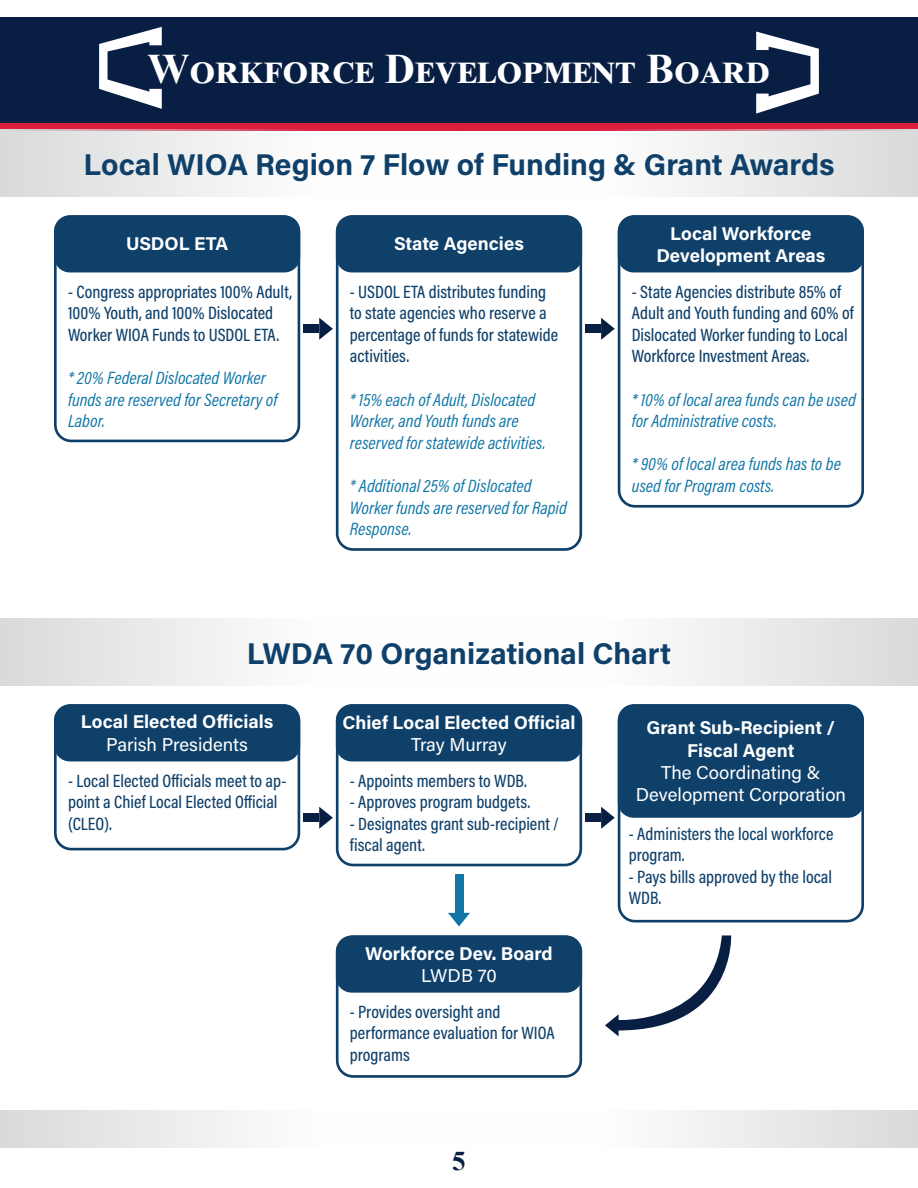
<style>
.page{position:relative;width:918px;height:1188px;background:#fff}
.page>*{position:absolute;margin:0;border:0;box-sizing:border-box;transform-origin:0 0}
.t1{font:700 42px "Times New Roman";letter-spacing:.025em;color:#fff}
.t2{font:700 30px "Acumin Pro";color:#0f406a}
.t3{font:700 27px "Times New Roman";color:#081e43}
.t4{font:700 18.6px "Acumin Pro";color:#fff}
.t5{font:18.6px "Acumin Pro";color:#fff}
.t6{font:500 18px/21.6px "Acumin Pro Cond";color:#0f406a}
.t7{font:italic 18px/21.6px "Acumin Pro Cond";color:#1176a6}
</style>
<div class="page">
<div style="left:0;top:17px;width:918px;height:106px;background:#081e43"></div>
<div style="left:0;top:123px;width:918px;height:8px;background:#db1f40"></div>
<svg style="left:99px;top:27px;width:63px;height:82px"></svg>
<svg style="left:756px;top:32px;width:63px;height:82px"></svg>
<div style="left:460px;top:1110px;width:458px;height:37px;background:linear-gradient(to right,#fff,#dcddde)"></div>
<div style="left:0;top:1110px;width:460px;height:37px;background:linear-gradient(to right,#dcddde,#fff)"></div>
<div style="left:460px;top:130px;width:458px;height:67px;background:linear-gradient(to right,#fff,#dcddde)"></div>
<div style="left:460px;top:619px;width:458px;height:67px;background:linear-gradient(to right,#fff,#dcddde)"></div>
<div style="left:0;top:130px;width:460px;height:67px;background:linear-gradient(to right,#dcddde,#fff)"></div>
<div style="left:0;top:619px;width:460px;height:67px;background:linear-gradient(to right,#dcddde,#fff)"></div>
<div style="left:54px;top:215px;width:246px;height:227px;border:3px solid #0f406a;border-radius:16px"></div>
<div style="left:54px;top:704px;width:246px;height:146px;border:3px solid #0f406a;border-radius:16px"></div>
<div style="left:618px;top:215px;width:246px;height:293px;border:3px solid #0f406a;border-radius:16px"></div>
<div style="left:618px;top:704px;width:246px;height:219px;border:3px solid #0f406a;border-radius:16px"></div>
<div style="left:336px;top:215px;width:246px;height:336px;border:3px solid #0f406a;border-radius:16px"></div>
<div style="left:336px;top:704px;width:246px;height:162px;border:3px solid #0f406a;border-radius:16px"></div>
<div style="left:336px;top:935px;width:246px;height:143px;border:3px solid #0f406a;border-radius:16px"></div>
<div style="left:54px;top:215px;width:246px;height:57px;background:#0f406a;border-radius:16px"></div>
<div style="left:54px;top:704px;width:246px;height:57px;background:#0f406a;border-radius:16px"></div>
<div style="left:618px;top:215px;width:246px;height:57px;background:#0f406a;border-radius:16px"></div>
<div style="left:618px;top:704px;width:246px;height:114px;background:#0f406a;border-radius:16px"></div>
<div style="left:336px;top:215px;width:246px;height:57px;background:#0f406a;border-radius:16px"></div>
<div style="left:336px;top:704px;width:246px;height:57px;background:#0f406a;border-radius:16px"></div>
<div style="left:336px;top:935px;width:246px;height:58px;background:#0f406a;border-radius:16px"></div>
<svg style="left:601px;top:318px;width:14px;height:22px"></svg>
<div style="left:585px;top:324px;width:16px;height:9px;background:#081e43"></div>
<svg style="left:601px;top:807px;width:14px;height:22px"></svg>
<div style="left:585px;top:813px;width:16px;height:9px;background:#081e43"></div>
<svg style="left:448px;top:913px;width:22px;height:13px"></svg>
<div style="left:455px;top:875px;width:8px;height:38px;background:#1176a6"></div>
<svg style="left:319px;top:318px;width:14px;height:22px"></svg>
<div style="left:303px;top:324px;width:16px;height:9px;background:#081e43"></div>
<svg style="left:319px;top:807px;width:14px;height:22px"></svg>
<div style="left:303px;top:813px;width:16px;height:9px;background:#081e43"></div>
<svg style="left:605px;top:935px;width:127px;height:101px"></svg>
<p class="t1" style="left:148px;top:39px;width:624px">Workforce Development Board</p>
<p class="t2" style="left:83px;top:143px;width:753px">Local WIOA Region 7 Flow of Funding &amp; Grant Awards</p>
<p class="t4" style="left:126px;top:230px;width:104px">USDOL ETA</p>
<p class="t6" style="left:68px;top:280px;width:226px">- Congress appropriates 100% Adult,<br>100% Youth, and 100% Dislocated<br>Worker WIOA Funds to USDOL ETA.</p>
<p class="t7" style="left:68px;top:367px;width:211px">* 20% Federal Dislocated Worker funds are reserved for Secretary of<br>Labor.</p>
<p class="t4" style="left:394px;top:230px;width:131px">State Agencies</p>
<p class="t6" style="left:350px;top:280px;width:210px">- USDOL ETA distributes funding to state agencies who reserve a percentage of funds for statewide activities.</p>
<p class="t7" style="left:350px;top:388px;width:187px">* 15% each of Adult, Dislocated</p>
<p class="t7" style="left:350px;top:410px;width:170px">Worker, and Youth funds are</p>
<p class="t7" style="left:350px;top:431px;width:197px">reserved for statewide activities.</p>
<p class="t7" style="left:350px;top:475px;width:218px">* Additional 25% of Dislocated<br>Worker funds are reserved for Rapid<br>Response.</p>
<p class="t4" style="left:670px;top:220px;width:143px">Local Workforce</p>
<p class="t4" style="left:656px;top:242px;width:171px">Development Areas</p>
<p class="t6" style="left:632px;top:280px;width:224px">- State Agencies distribute 85% of Adult and Youth funding and 60% of Dislocated Worker funding to Local Workforce Investment Areas.</p>
<p class="t7" style="left:632px;top:388px;width:226px">* 10% of local area funds can be used for Administrative costs.</p>
<p class="t7" style="left:632px;top:453px;width:211px">* 90% of local area funds has to be used for Program costs.</p>
<p class="t2" style="left:247px;top:632px;width:426px">LWDA 70 Organizational Chart</p>
<p class="t4" style="left:81px;top:709px;width:194px">Local Elected Officials</p>
<p class="t5" style="left:106px;top:731px;width:143px">Parish Presidents</p>
<p class="t6" style="left:68px;top:769px;width:220px">- Local Elected Officials meet to ap&shy;point a Chief Local Elected Official (CLEO).</p>
<p class="t4" style="left:343px;top:709px;width:234px">Chief Local Elected Official</p>
<p class="t5" style="left:411px;top:731px;width:97px">Tray Murray</p>
<p class="t6" style="left:350px;top:769px;width:178px">- Appoints members to WDB.</p>
<p class="t6" style="left:350px;top:791px;width:182px">- Approves program budgets.</p>
<p class="t6" style="left:350px;top:812px;width:211px">- Designates grant sub-recipient / fiscal agent.</p>
<p class="t4" style="left:365px;top:940px;width:189px">Workforce Dev. Board</p>
<p class="t5" style="left:421px;top:963px;width:77px">LWDB 70</p>
<p class="t6" style="left:350px;top:1000px;width:152px">- Provides oversight and</p>
<p class="t6" style="left:350px;top:1022px;width:206px">performance evaluation for WIOA programs</p>
<p class="t3" style="left:452px;top:1142px;width:15px">5</p>
<p class="t4" style="left:646px;top:715px;width:190px">Grant Sub-Recipient /</p>
<p class="t4" style="left:687px;top:737px;width:109px">Fiscal Agent</p>
<p class="t5" style="left:661px;top:760px;width:161px">The Coordinating &amp;</p>
<p class="t5" style="left:636px;top:782px;width:212px">Development Corporation</p>
<p class="t6" style="left:629px;top:822px;width:206px">- Administers the local workforce program.</p>
<p class="t6" style="left:629px;top:865px;width:205px">- Pays bills approved by the local<br>WDB.</p>
</div>
